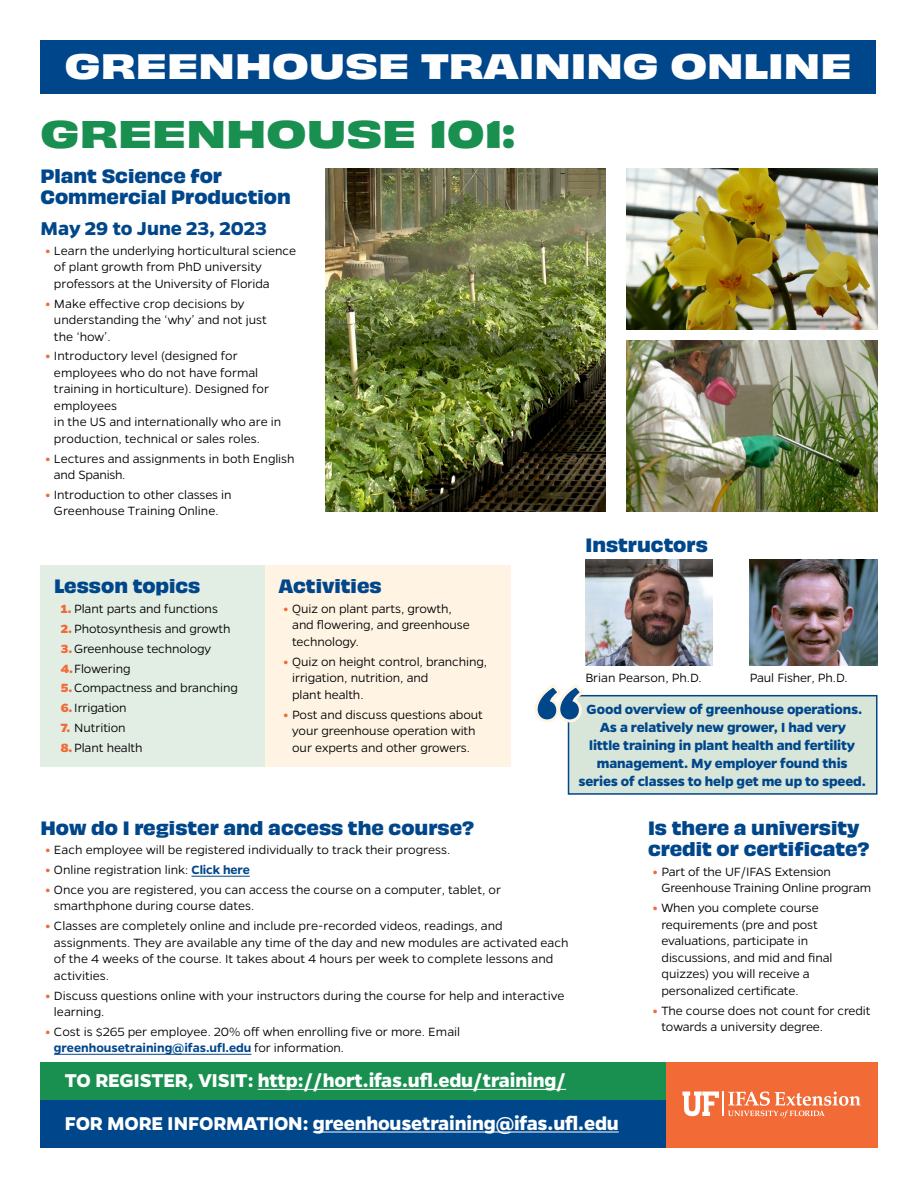
<style>
.page{position:relative;width:918px;height:1188px;background:#fff}
.page>*{position:absolute;margin:0;border:0;box-sizing:border-box;transform-origin:0 0}
.H2__-subhead{font:700 expanded 36px "Obviously";color:#199050}
.H1_-_header{font:700 expanded 33px "Obviously";color:#fff}
.p_-_for_more_informa{font:700 21px "Gentona";letter-spacing:-.01em;color:#fff}
.H3_-_subhead_2{font:700 21px "Gentona";color:#00468b}
.H3_-_subhead_2_obvio{font:700 18px/21.6px "Obviously";color:#00468b}
.H3_-_subhead_2-2{font:700 18px/21.6px "Obviously";color:#00468b}
.t1{font:700 15px/18px "Gentona";letter-spacing:-.01em;color:#00468b;text-align:center}
.bullets_span_2{font:300 13.5px/16.5px "Gentona";color:#000}
.P_-_body_instructors{font:300 13.5px "Gentona";letter-spacing:-.01em;color:#000}
.s1{font-weight:800;color:#f26a36}
.s2{font-weight:600;color:#00468b}
</style>
<div class="page">
<div style="left:666px;top:1062px;width:212px;height:86px;background:#f26a36"></div>
<svg style="left:682px;top:1092px;width:179px;height:26px"></svg>
<div style="left:40px;top:40px;width:836px;height:54px;background:#00468b"></div>
<div style="left:40px;top:565px;width:225px;height:202px;background:#e2ede4"></div>
<div style="left:265px;top:565px;width:246px;height:202px;background:#fff4e4"></div>
<img style="left:585px;top:559px;width:128px;height:107px">
<img style="left:750px;top:559px;width:127px;height:107px">
<div style="left:40px;top:1062px;width:626px;height:38px;background:#199050"></div>
<hr style="left:258px;top:1089px;width:308px;height:1px;background:#fff">
<div style="left:40px;top:1100px;width:626px;height:48px;background:#00468b"></div>
<hr style="left:313px;top:1132px;width:306px;height:1px;background:#fff">
<img style="left:325px;top:168px;width:280px;height:344px">
<img style="left:626px;top:340px;width:252px;height:172px">
<img style="left:626px;top:168px;width:252px;height:161px">
<div style="left:569px;top:696px;width:308px;height:98px;background:#d7e6d9"></div>
<div style="left:568px;top:695px;width:310px;height:100px;border:2px solid #00468b"></div>
<svg style="left:535px;top:684px;width:51px;height:40px"></svg>
<hr style="left:191px;top:876px;width:59px;height:1px;background:#00468b">
<hr style="left:54px;top:1054px;width:197px;height:1px;background:#00468b">
<h1 class="H1_-_header" style="left:65px;top:39px;width:788px">GREENHOUSE TRAINING ONLINE</h1>
<h2 class="H2__-subhead" style="left:40px;top:104px;width:476px">GREENHOUSE 101:</h2>
<h3 class="H3_-_subhead_2-2" style="left:40px;top:163px;width:252px">Plant Science for<br>Commercial Production</h3>
<h3 class="H3_-_subhead_2" style="left:40px;top:216px;width:228px">May 29 to June 23, 2023</h3>
<p class="bullets_span_2" style="left:54px;top:242px;width:244px;text-indent:-9px"><span class="s1">•</span> Learn the underlying horticultural science of plant growth from PhD university professors at the University of Florida</p>
<p class="bullets_span_2" style="left:54px;top:295px;width:214px;text-indent:-9px"><span class="s1">•</span> Make effective crop decisions by understanding the ‘why’ and not just the ‘how’.</p>
<p class="bullets_span_2" style="left:54px;top:348px;width:229px;text-indent:-9px"><span class="s1">•</span> Introductory level (designed for employees who do not have formal training in horticulture). Designed for employees<br>in the US and internationally who are in production, technical or sales roles.</p>
<p class="bullets_span_2" style="left:54px;top:450px;width:242px;text-indent:-9px"><span class="s1">•</span> Lectures and assignments in both English and Spanish.</p>
<p class="bullets_span_2" style="left:45px;top:486px;width:188px;text-align:center"><span class="s1">•</span> Introduction to other classes in<br>Greenhouse Training Online.</p>
<h3 class="H3_-_subhead_2_obvio" style="left:54px;top:574px;width:148px">Lesson topics</h3>
<p class="bullets_span_2" style="left:61px;top:600px;width:159px"><span class="s1">1.</span> Plant parts and functions</p>
<p class="bullets_span_2" style="left:61px;top:620px;width:171px"><span class="s1">2.</span> Photosynthesis and growth</p>
<p class="bullets_span_2" style="left:61px;top:640px;width:152px"><span class="s1">3.</span> Greenhouse technology</p>
<p class="bullets_span_2" style="left:61px;top:660px;width:71px"><span class="s1">4.</span>Flowering</p>
<p class="bullets_span_2" style="left:61px;top:680px;width:179px"><span class="s1">5.</span> Compactness and branching</p>
<p class="bullets_span_2" style="left:61px;top:700px;width:68px"><span class="s1">6.</span>Irrigation</p>
<p class="bullets_span_2" style="left:61px;top:720px;width:66px"><span class="s1">7.</span> Nutrition</p>
<p class="bullets_span_2" style="left:61px;top:739px;width:83px"><span class="s1">8.</span>Plant health</p>
<h3 class="H3_-_subhead_2_obvio" style="left:279px;top:574px;width:105px">Activities</h3>
<p class="bullets_span_2" style="left:292px;top:600px;width:179px;text-indent:-9px"><span class="s1">•</span> Quiz on plant parts, growth, and flowering, and greenhouse technology.</p>
<p class="bullets_span_2" style="left:292px;top:653px;width:196px;text-indent:-9px"><span class="s1">•</span> Quiz on height control, branching, irrigation, nutrition, and<br>plant health.</p>
<p class="bullets_span_2" style="left:284px;top:706px;width:201px;text-align:center"><span class="s1">•</span> Post and discuss questions about your greenhouse operation with our experts and other growers.</p>
<h3 class="H3_-_subhead_2_obvio" style="left:585px;top:532px;width:124px">Instructors</h3>
<p class="P_-_body_instructors" style="left:585px;top:670px;width:118px">Brian Pearson, Ph.D.</p>
<p class="P_-_body_instructors" style="left:750px;top:670px;width:99px">Paul Fisher, Ph.D.</p>
<p class="t1" style="left:579px;top:701px;width:289px">Good overview of greenhouse operations.<br>As a relatively new grower, I had very<br>little training in plant health and fertility management. My employer found this series of classes to help get me up to speed.</p>
<h3 class="H3_-_subhead_2_obvio" style="left:40px;top:815px;width:435px">How do I register and access the course?</h3>
<h3 class="bullets_span_2" style="left:45px;top:842px;width:406px"><span class="s1">•</span> Each employee will be registered individually to track their progress.</h3>
<h3 class="bullets_span_2" style="left:45px;top:862px;width:206px"><span class="s1">•</span> Online registration link: <span class="s2">Click here</span></h3>
<h3 class="bullets_span_2" style="left:54px;top:882px;width:449px;text-indent:-9px"><span class="s1">•</span> Once you are registered, you can access the course on a computer, tablet, or smarthphone during course dates.</h3>
<h3 class="bullets_span_2" style="left:54px;top:918px;width:516px;text-indent:-9px"><span class="s1">•</span> Classes are completely online and include pre-recorded videos, readings, and assignments. They are available any time of the day and new modules are activated each of the 4 weeks of the course. It takes about 4 hours per week to complete lessons and activities.</h3>
<h3 class="bullets_span_2" style="left:54px;top:987px;width:512px;text-indent:-9px"><span class="s1">•</span> Discuss questions online with your instructors during the course for help and interactive learning.</h3>
<h3 class="bullets_span_2" style="left:54px;top:1023px;width:408px;text-indent:-9px"><span class="s1">•</span> Cost is $265 per employee. 20% off when enrolling five or more. Email <span class="s2">greenhousetraining@ifas.ufl.edu</span> for information.</h3>
<h3 class="H3_-_subhead_2_obvio" style="left:648px;top:815px;width:223px">Is there a university credit or certificate?</h3>
<p class="bullets_span_2" style="left:662px;top:863px;width:211px;text-indent:-9px"><span class="s1">•</span> Part of the UF/IFAS Extension<br>Greenhouse Training Online program</p>
<p class="bullets_span_2" style="left:662px;top:900px;width:172px;text-indent:-9px"><span class="s1">•</span> When you complete course requirements (pre and post evaluations, participate in discussions, and mid and final quizzes) you will receive a personalized certificate.</p>
<p class="bullets_span_2" style="left:662px;top:1002px;width:211px;text-indent:-9px"><span class="s1">•</span> The course does not count for credit towards a university degree.</p>
<p class="p_-_for_more_informa" style="left:65px;top:1069px;width:503px">TO REGISTER, VISIT: http://hort.ifas.ufl.edu/training/</p>
<p class="p_-_for_more_informa" style="left:65px;top:1111px;width:555px">FOR MORE INFORMATION: greenhousetraining@ifas.ufl.edu</p>
</div>
